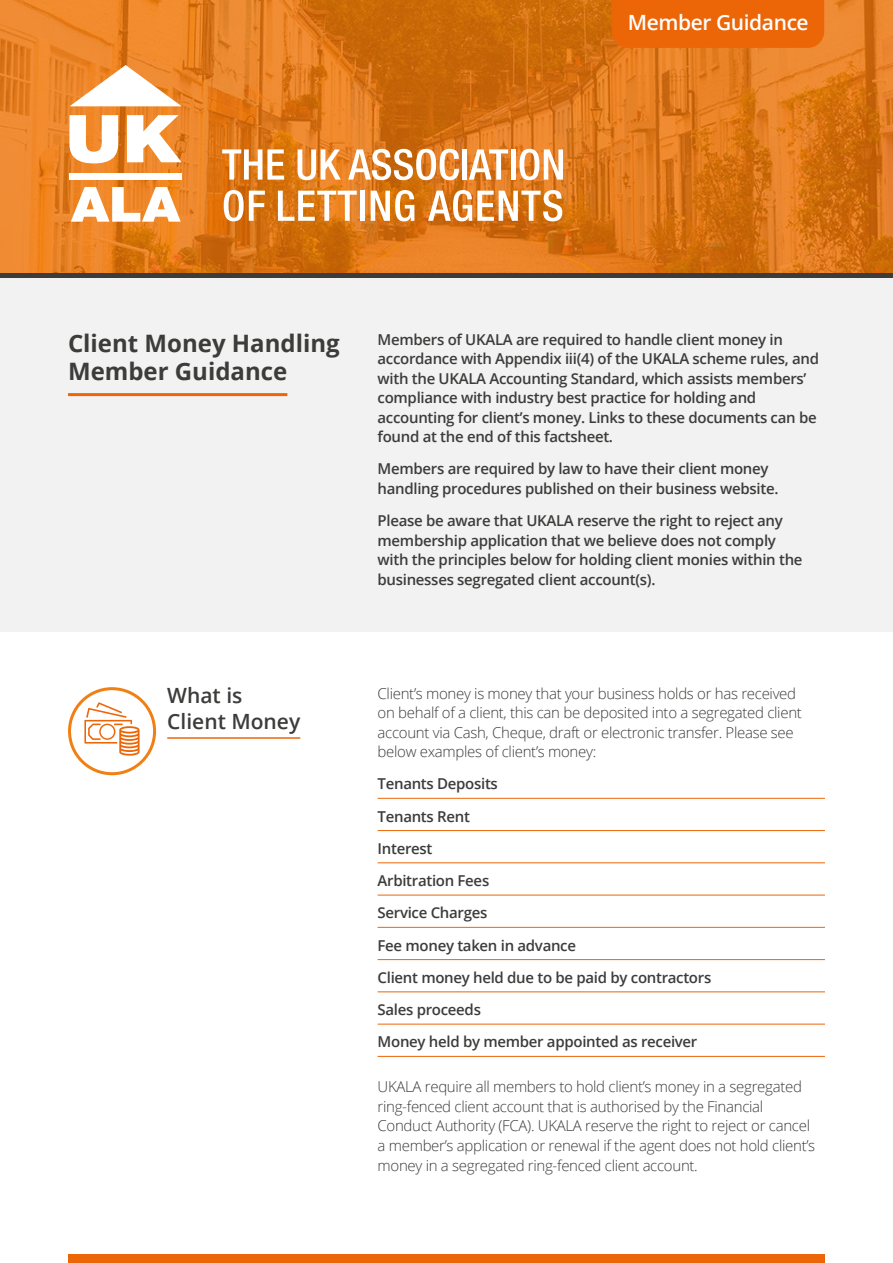
<style>
.page{position:relative;width:893px;height:1263px;background:#fff}
.page>*{position:absolute;margin:0;border:0;box-sizing:border-box;transform-origin:0 0}
.t1{font:700 24px/28.8px "Open Sans";color:#3c3c3b}
.t2{font:600 21px/25.5px "Open Sans";color:#3c3c3b}
.t3{font:600 21px "Open Sans";letter-spacing:-.02em;color:#fff}
.t4{font:600 15px/19.5px "Open Sans";letter-spacing:-.02em;color:#3c3c3b}
.t5{font:300 15px/19.5px "Open Sans";letter-spacing:-.02em;color:#3c3c3b}
</style>
<div class="page">
<div style="left:0;top:277px;width:893px;height:354px;background:#f2f2f2"></div>
<img style="left:0;top:0;width:893px;height:272px">
<hr style="left:68px;top:393px;width:219px;height:3px;background:#ec6608">
<svg style="left:69px;top:115px;width:49px;height:48px"></svg>
<svg style="left:127px;top:115px;width:55px;height:47px"></svg>
<svg style="left:71px;top:187px;width:110px;height:35px"></svg>
<svg style="left:70px;top:65px;width:112px;height:41px"></svg>
<div style="left:70px;top:173px;width:112px;height:7px;background:#fff"></div>
<svg style="left:222px;top:149px;width:62px;height:31px"></svg>
<svg style="left:298px;top:149px;width:43px;height:31px"></svg>
<svg style="left:348px;top:149px;width:111px;height:31px"></svg>
<div style="left:462px;top:149px;width:5px;height:31px;background:#fff"></div>
<svg style="left:469px;top:149px;width:39px;height:31px"></svg>
<hr style="left:511px;top:149px;width:4px;height:31px;background:#fff">
<svg style="left:519px;top:149px;width:44px;height:31px"></svg>
<svg style="left:224px;top:190px;width:41px;height:31px"></svg>
<svg style="left:278px;top:191px;width:79px;height:30px"></svg>
<div style="left:360px;top:191px;width:5px;height:30px;background:#fff"></div>
<svg style="left:371px;top:190px;width:43px;height:31px"></svg>
<svg style="left:428px;top:190px;width:134px;height:31px"></svg>
<div style="left:68px;top:1254px;width:757px;height:9px;background:#ec6608"></div>
<hr style="left:167px;top:737px;width:133px;height:2px;background:#ec6608">
<hr style="left:378px;top:798px;width:447px;height:1px;background:#ec6608">
<hr style="left:378px;top:830px;width:447px;height:1px;background:#ec6608">
<hr style="left:378px;top:862px;width:447px;height:1px;background:#ec6608">
<hr style="left:378px;top:895px;width:447px;height:1px;background:#ec6608">
<hr style="left:378px;top:927px;width:447px;height:1px;background:#ec6608">
<hr style="left:378px;top:959px;width:447px;height:1px;background:#ec6608">
<hr style="left:378px;top:991px;width:447px;height:1px;background:#ec6608">
<hr style="left:378px;top:1024px;width:447px;height:1px;background:#ec6608">
<hr style="left:378px;top:1056px;width:447px;height:1px;background:#ec6608">
<div style="left:68px;top:687px;width:88px;height:88px;border:3px solid #f08013;border-radius:50%"></div>
<div style="left:612px;top:0;width:212px;height:48px;background:#ec6608"></div>
<svg style="left:84px;top:702px;width:56px;height:54px"></svg>
<h2 class="t3" style="left:628px;top:8px;width:182px">Member Guidance</h2>
<h1 class="t1" style="left:68px;top:328px;width:273px">Client Money Handling<br>Member Guidance</h1>
<p class="t4" style="left:378px;top:329px;width:443px">Members of UKALA are required to handle client money in accordance with Appendix iii(4) of the UKALA scheme rules, and with the UKALA Accounting Standard, which assists members’ compliance with industry best practice for holding and accounting for client’s money. Links to these documents can be found at the end of this factsheet.</p>
<p class="t4" style="left:378px;top:459px;width:402px">Members are required by law to have their client money handling procedures published on their business website.</p>
<p class="t4" style="left:378px;top:511px;width:426px">Please be aware that UKALA reserve the right to reject any membership application that we believe does not comply with the principles below for holding client monies within the businesses segregated client account(s).</p>
<h2 class="t2" style="left:167px;top:682px;width:135px">What is<br>Client Money</h2>
<p class="t5" style="left:378px;top:683px;width:426px">Client’s money is money that your business holds or has received on behalf of a client, this can be deposited into a segregated client account via Cash, Cheque, draft or electronic transfer. Please see below examples of client’s money:</p>
<p class="t4" style="left:378px;top:767px;width:335px;line-height:32.2px">Tenants Deposits<br>Tenants Rent<br>Interest<br>Arbitration Fees<br>Service Charges<br>Fee money taken in advance<br>Client money held due to be paid by contractors<br>Sales proceeds<br>Money held by member appointed as receiver</p>
<p class="t5" style="left:378px;top:1077px;width:439px">UKALA require all members to hold client’s money in a segregated ring-fenced client account that is authorised by the Financial Conduct Authority (FCA). UKALA reserve the right to reject or cancel a member’s application or renewal if the agent does not hold client’s money in a segregated ring-fenced client account.</p>
</div>
